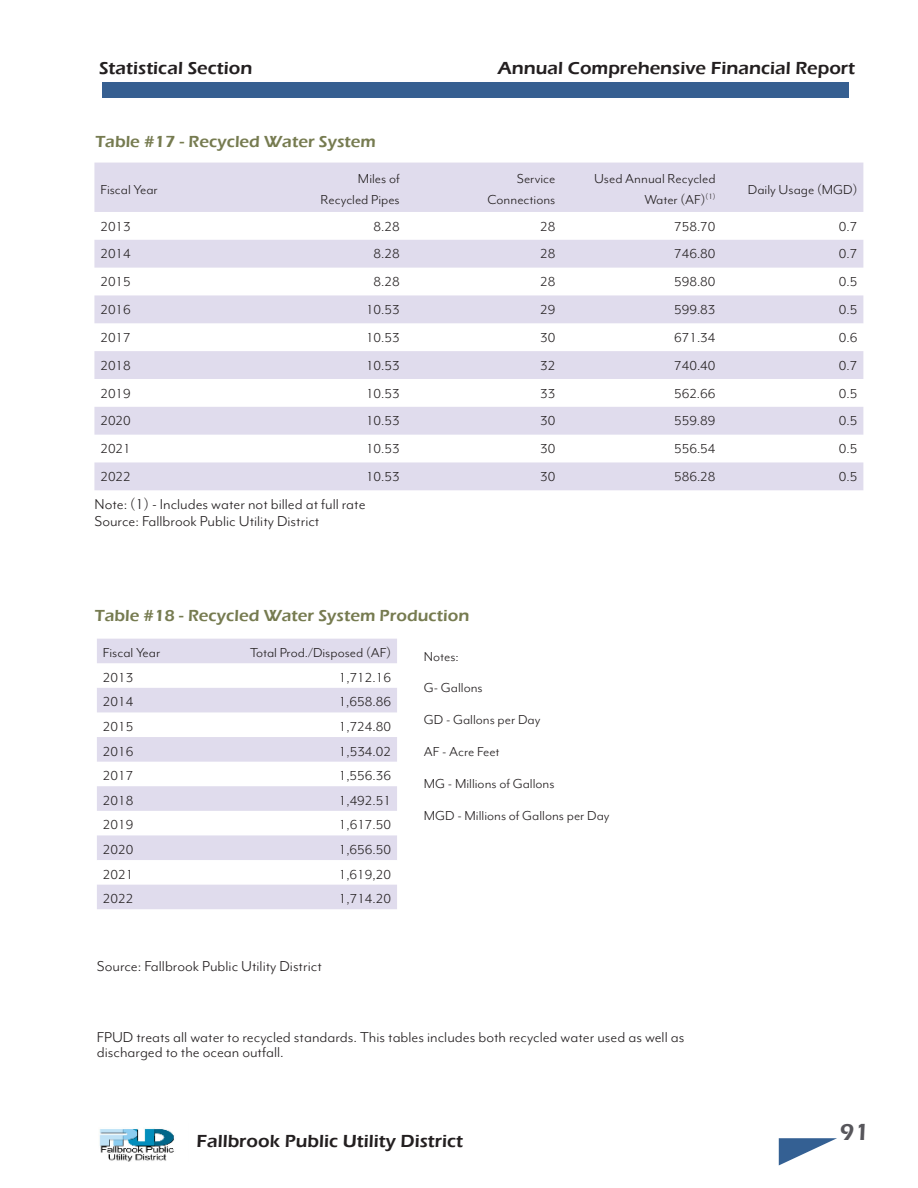
<style>
.page{position:relative;width:918px;height:1188px;background:#fff}
.page>*{position:absolute;margin:0;border:0;box-sizing:border-box;transform-origin:0 0}
.t1{font:600 24px "Eras ITC";color:#57565b}
.t2{font:600 18px "Eras ITC";color:#231f20;scale:1.04 1}
.Footnote_text{font:16.5px/16.5px "Mr Eaves Mod OT";color:#231f20;scale:1.04 1}
.Table_and_Chart_head{font:600 16.5px "Eras ITC";color:#767b50;scale:1.04 1}
.table_guts{font:15px/21px "Mr Eaves Mod OT";color:#231f20;text-align:right;scale:1.04 1}
.Body_Text{font:15px "Mr Eaves Mod OT";color:#231f20;scale:1.04 1}
</style>
<div class="page">
<img style="left:99px;top:1128px;width:75px;height:33px">
<svg style="left:779px;top:1138px;width:58px;height:27px"></svg>
<div style="left:102px;top:82px;width:746px;height:16px;background:#365f91"></div>
<svg style="left:94px;top:163px;width:769px;height:327px;fill:#e0dced"></svg>
<svg style="left:97px;top:639px;width:300px;height:270px;fill:#e0dced"></svg>
<p class="t2" style="left:99px;top:58px;width:149px">Statistical Section</p>
<p class="t2" style="left:498px;top:58px;width:345px">Annual Comprehensive Financial Report</p>
<p class="Table_and_Chart_head" style="left:95px;top:132px;width:271px">Table #17 - Recycled Water System</p>
<p class="table_guts" style="left:100px;top:178px;width:57px">Fiscal Year</p>
<p class="table_guts" style="left:321px;top:168px;width:78px">Miles of<br>Recycled Pipes</p>
<p class="table_guts" style="left:487px;top:168px;width:67px">Service<br>Connections</p>
<p class="table_guts" style="left:594px;top:168px;width:118px">Used Annual Recycled<br>Water (AF)<sup>(1)</sup></p>
<p class="table_guts" style="left:748px;top:178px;width:107px">Daily Usage (MGD)</p>
<p class="table_guts" style="left:100px;top:215px;width:31px">2013</p>
<p class="table_guts" style="left:374px;top:215px;width:27px">8.28</p>
<p class="table_guts" style="left:540px;top:215px;width:16px">28</p>
<p class="table_guts" style="left:674px;top:215px;width:41px">758.70</p>
<p class="table_guts" style="left:839px;top:215px;width:19px">0.7</p>
<p class="table_guts" style="left:100px;top:243px;width:31px">2014</p>
<p class="table_guts" style="left:374px;top:243px;width:27px">8.28</p>
<p class="table_guts" style="left:540px;top:243px;width:16px">28</p>
<p class="table_guts" style="left:674px;top:243px;width:41px">746.80</p>
<p class="table_guts" style="left:839px;top:243px;width:19px">0.7</p>
<p class="table_guts" style="left:100px;top:271px;width:31px">2015</p>
<p class="table_guts" style="left:374px;top:271px;width:27px">8.28</p>
<p class="table_guts" style="left:540px;top:271px;width:16px">28</p>
<p class="table_guts" style="left:674px;top:271px;width:41px">598.80</p>
<p class="table_guts" style="left:839px;top:271px;width:19px">0.5</p>
<p class="table_guts" style="left:100px;top:299px;width:31px">2016</p>
<p class="table_guts" style="left:366px;top:299px;width:34px">10.53</p>
<p class="table_guts" style="left:540px;top:299px;width:16px">29</p>
<p class="table_guts" style="left:674px;top:299px;width:41px">599.83</p>
<p class="table_guts" style="left:839px;top:299px;width:19px">0.5</p>
<p class="table_guts" style="left:100px;top:327px;width:31px">2017</p>
<p class="table_guts" style="left:366px;top:327px;width:34px">10.53</p>
<p class="table_guts" style="left:540px;top:327px;width:16px">30</p>
<p class="table_guts" style="left:674px;top:327px;width:41px">671.34</p>
<p class="table_guts" style="left:839px;top:327px;width:19px">0.6</p>
<p class="table_guts" style="left:100px;top:355px;width:31px">2018</p>
<p class="table_guts" style="left:366px;top:355px;width:34px">10.53</p>
<p class="table_guts" style="left:540px;top:355px;width:16px">32</p>
<p class="table_guts" style="left:674px;top:355px;width:41px">740.40</p>
<p class="table_guts" style="left:839px;top:355px;width:19px">0.7</p>
<p class="table_guts" style="left:100px;top:382px;width:31px">2019</p>
<p class="table_guts" style="left:366px;top:382px;width:34px">10.53</p>
<p class="table_guts" style="left:540px;top:382px;width:16px">33</p>
<p class="table_guts" style="left:674px;top:382px;width:41px">562.66</p>
<p class="table_guts" style="left:839px;top:382px;width:19px">0.5</p>
<p class="table_guts" style="left:100px;top:410px;width:31px">2020</p>
<p class="table_guts" style="left:366px;top:410px;width:34px">10.53</p>
<p class="table_guts" style="left:540px;top:410px;width:16px">30</p>
<p class="table_guts" style="left:674px;top:410px;width:41px">559.89</p>
<p class="table_guts" style="left:839px;top:410px;width:19px">0.5</p>
<p class="table_guts" style="left:100px;top:438px;width:31px">2021</p>
<p class="table_guts" style="left:366px;top:438px;width:34px">10.53</p>
<p class="table_guts" style="left:540px;top:438px;width:16px">30</p>
<p class="table_guts" style="left:674px;top:438px;width:41px">556.54</p>
<p class="table_guts" style="left:839px;top:438px;width:19px">0.5</p>
<p class="table_guts" style="left:100px;top:466px;width:31px">2022</p>
<p class="table_guts" style="left:366px;top:466px;width:34px">10.53</p>
<p class="table_guts" style="left:540px;top:466px;width:16px">30</p>
<p class="table_guts" style="left:674px;top:466px;width:41px">586.28</p>
<p class="table_guts" style="left:839px;top:466px;width:19px">0.5</p>
<p class="Footnote_text" style="left:94px;top:496px;width:262px">Note: (1) - Includes water not billed at full rate<br>Source: Fallbrook Public Utility District</p>
<p class="Table_and_Chart_head" style="left:95px;top:606px;width:362px">Table #18 - Recycled Water System Production</p>
<p class="table_guts" style="left:103px;top:642px;width:57px">Fiscal Year</p>
<p class="table_guts" style="left:250px;top:642px;width:137px">Total Prod./Disposed (AF)</p>
<p class="table_guts" style="left:103px;top:667px;width:31px">2013</p>
<p class="table_guts" style="left:339px;top:667px;width:52px">1,712.16</p>
<p class="table_guts" style="left:103px;top:691px;width:31px">2014</p>
<p class="table_guts" style="left:339px;top:691px;width:52px">1,658.86</p>
<p class="table_guts" style="left:103px;top:716px;width:31px">2015</p>
<p class="table_guts" style="left:339px;top:716px;width:52px">1,724.80</p>
<p class="table_guts" style="left:103px;top:741px;width:31px">2016</p>
<p class="table_guts" style="left:339px;top:741px;width:52px">1,534.02</p>
<p class="table_guts" style="left:103px;top:765px;width:31px">2017</p>
<p class="table_guts" style="left:339px;top:765px;width:52px">1,556.36</p>
<p class="table_guts" style="left:103px;top:790px;width:31px">2018</p>
<p class="table_guts" style="left:339px;top:790px;width:52px">1,492.51</p>
<p class="table_guts" style="left:103px;top:814px;width:31px">2019</p>
<p class="table_guts" style="left:339px;top:814px;width:52px">1,617.50</p>
<p class="table_guts" style="left:103px;top:839px;width:31px">2020</p>
<p class="table_guts" style="left:339px;top:839px;width:52px">1,656.50</p>
<p class="table_guts" style="left:103px;top:864px;width:31px">2021</p>
<p class="table_guts" style="left:339px;top:864px;width:52px">1,619,20</p>
<p class="table_guts" style="left:103px;top:888px;width:31px">2022</p>
<p class="table_guts" style="left:339px;top:888px;width:52px">1,714.20</p>
<p class="Body_Text" style="left:424px;top:648px;width:35px">Notes:</p>
<p class="Body_Text" style="left:424px;top:680px;width:58px">G- Gallons</p>
<p class="Body_Text" style="left:424px;top:712px;width:114px">GD - Gallons per Day</p>
<p class="Body_Text" style="left:424px;top:743px;width:74px">AF - Acre Feet</p>
<p class="Body_Text" style="left:424px;top:775px;width:127px">MG - Millions of Gallons</p>
<p class="Body_Text" style="left:424px;top:807px;width:180px">MGD - Millions of Gallons per Day</p>
<p class="Footnote_text" style="left:97px;top:958px;width:218px">Source: Fallbrook Public Utility District</p>
<p class="Footnote_text" style="left:97px;top:1029px;width:566px;line-height:15px">FPUD treats all water to recycled standards. This tables includes both recycled water used as well as discharged to the ocean outfall.</p>
<p class="t2" style="left:196px;top:1131px;width:258px">Fallbrook Public Utility District</p>
<h1 class="t1" style="left:840px;top:1119px;width:31px">91</h1>
</div>
